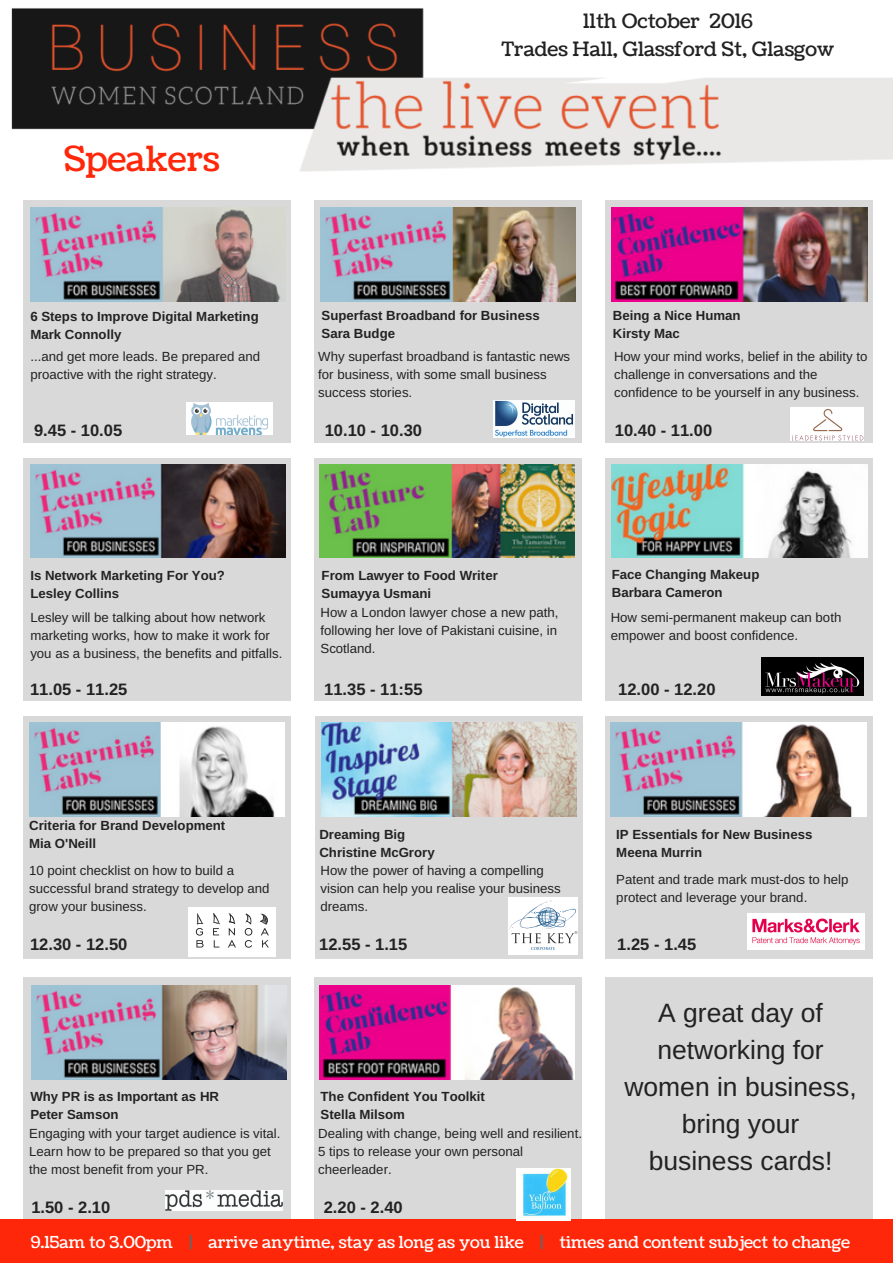
<style>
.page{position:relative;width:893px;height:1263px;background:#fff}
.page>*{position:absolute;margin:0;border:0;box-sizing:border-box;transform-origin:0 0}
.t1{font:34.65px "Coustard";color:#ff2709}
.t2{font:26.4px/37px "Arimo";color:#222;text-align:center}
.t3{font:19.8px/28px "Coustard";color:#222;text-align:center}
.t4{font:700 16.5px "Arimo";color:#222}
.t5{font:16.5px "Coustard";color:#fff}
.t6{font:13.2px/18px "Arimo";color:#222}
.t7{font:700 13.2px/18px "Arimo";color:#222}
.s1{color:#666}
</style>
<div class="page">
<div style="left:24px;top:200px;width:267px;height:243px;background:#d9d9d9"></div>
<div style="left:314px;top:200px;width:267px;height:243px;background:#d9d9d9"></div>
<div style="left:605px;top:200px;width:267px;height:243px;background:#d9d9d9"></div>
<div style="left:314px;top:458px;width:267px;height:243px;background:#d9d9d9"></div>
<div style="left:605px;top:458px;width:267px;height:243px;background:#d9d9d9"></div>
<div style="left:315px;top:716px;width:267px;height:243px;background:#d9d9d9"></div>
<div style="left:605px;top:716px;width:267px;height:243px;background:#d9d9d9"></div>
<div style="left:314px;top:977px;width:267px;height:242px;background:#d9d9d9"></div>
<div style="left:605px;top:977px;width:267px;height:242px;background:#d9d9d9"></div>
<div style="left:24px;top:458px;width:267px;height:243px;background:#d9d9d9"></div>
<div style="left:24px;top:716px;width:267px;height:243px;background:#d9d9d9"></div>
<div style="left:24px;top:977px;width:267px;height:242px;background:#d9d9d9"></div>
<div style="left:0;top:1219px;width:892px;height:43px;background:#ff2709"></div>
<img style="left:11px;top:8px;width:881px;height:164px">
<img style="left:493px;top:400px;width:81px;height:37px">
<img style="left:187px;top:402px;width:85px;height:33px">
<img style="left:320px;top:208px;width:256px;height:93px">
<img style="left:30px;top:208px;width:256px;height:93px">
<img style="left:611px;top:208px;width:256px;height:93px">
<img style="left:790px;top:408px;width:73px;height:32px">
<img style="left:319px;top:464px;width:255px;height:93px">
<img style="left:611px;top:464px;width:256px;height:93px">
<img style="left:761px;top:657px;width:102px;height:39px">
<img style="left:189px;top:907px;width:86px;height:49px">
<img style="left:321px;top:723px;width:256px;height:93px">
<img style="left:610px;top:723px;width:256px;height:93px">
<img style="left:747px;top:914px;width:117px;height:36px">
<img style="left:508px;top:897px;width:70px;height:58px">
<img style="left:29px;top:723px;width:255px;height:93px">
<img style="left:319px;top:986px;width:255px;height:93px">
<img style="left:516px;top:1168px;width:54px;height:53px">
<img style="left:30px;top:464px;width:256px;height:93px">
<img style="left:165px;top:1190px;width:117px;height:20px">
<img style="left:31px;top:986px;width:256px;height:93px">
<h1 class="t1" style="left:64px;top:135px;width:157px">Speakers</h1>
<p class="t7" style="left:30px;top:308px;width:230px">6 Steps to Improve Digital Marketing<br>Mark Connolly</p>
<h3 class="t3" style="left:501px;top:8px;width:334px">11th October 2016<br>Trades Hall, Glassford St, Glasgow</h3>
<p class="t7" style="left:321px;top:307px;width:219px">Superfast Broadband for Business<br>Sara Budge</p>
<p class="t7" style="left:613px;top:307px;width:129px">Being a Nice Human<br>Kirsty Mac</p>
<p class="t6" style="left:30px;top:347px;width:231px">...and get more leads. Be prepared and proactive with the right strategy.</p>
<p class="t6" style="left:318px;top:347px;width:253px">Why superfast broadband is fantastic news for business, with some small business success stories.</p>
<p class="t6" style="left:614px;top:347px;width:255px">How your mind works, belief in the ability to challenge in conversations and the confidence to be yourself in any business.</p>
<p class="t4" style="left:34px;top:421px;width:90px">9.45 - 10.05</p>
<p class="t4" style="left:615px;top:421px;width:99px">10.40 - 11.00</p>
<p class="t4" style="left:325px;top:421px;width:99px">10.10 - 10.30</p>
<p class="t7" style="left:30px;top:566px;width:196px">Is Network Marketing For You?<br>Lesley Collins</p>
<p class="t7" style="left:321px;top:566px;width:178px">From Lawyer to Food Writer<br>Sumayya Usmani</p>
<p class="t7" style="left:611px;top:565px;width:149px">Face Changing Makeup<br>Barbara Cameron</p>
<p class="t6" style="left:30px;top:608px;width:253px">Lesley will be talking about how network marketing works, how to make it work for you as a business, the benefits and pitfalls.</p>
<p class="t6" style="left:320px;top:603px;width:239px;text-align:justify">How a London lawyer chose a new path, following her love of Pakistani cuisine, in Scotland.</p>
<p class="t6" style="left:610px;top:608px;width:232px">How semi-permanent makeup can both empower and boost confidence.</p>
<p class="t4" style="left:30px;top:680px;width:99px">11.05 - 11.25</p>
<p class="t4" style="left:324px;top:680px;width:100px">11.35 - 11:55</p>
<p class="t4" style="left:618px;top:680px;width:99px">12.00 - 12.20</p>
<p class="t7" style="left:29px;top:816px;width:197px">Criteria for Brand Development<br>Mia O'Neill</p>
<p class="t7" style="left:319px;top:825px;width:117px">Dreaming Big<br>Christine McGrory</p>
<p class="t6" style="left:29px;top:861px;width:242px">10 point checklist on how to build a successful brand strategy to develop and grow your business.</p>
<p class="t6" style="left:320px;top:861px;width:242px">How the power of having a compelling vision can help you realise your business dreams.</p>
<p class="t7" style="left:616px;top:825px;width:197px">IP Essentials for New Business<br>Meena Murrin</p>
<p class="t6" style="left:616px;top:870px;width:234px">Patent and trade mark must-dos to help protect and leverage your brand.</p>
<p class="t4" style="left:30px;top:935px;width:99px">12.30 - 12.50</p>
<p class="t4" style="left:319px;top:935px;width:90px">12.55 - 1.15</p>
<p class="t4" style="left:617px;top:935px;width:80px">1.25 - 1.45</p>
<p class="t7" style="left:30px;top:1087px;width:190px">Why PR is as Important as HR<br>Peter Samson</p>
<p class="t7" style="left:320px;top:1087px;width:166px">The Confident You Toolkit<br>Stella Milsom</p>
<p class="t6" style="left:29px;top:1124px;width:253px">Engaging with your target audience is vital.<br>Learn how to be prepared so that you get the most benefit from your PR.</p>
<p class="t6" style="left:318px;top:1124px;width:265px">Dealing with change, being well and resilient.<br>5 tips to release your own personal cheerleader.</p>
<p class="t4" style="left:31px;top:1198px;width:80px">1.50 - 2.10</p>
<p class="t4" style="left:324px;top:1198px;width:80px">2.20 - 2.40</p>
<h2 class="t2" style="left:624px;top:994px;width:234px">A great day of networking for women in business, bring your<br>business cards!</h2>
<p class="t5" style="left:31px;top:1231px;width:820px">9.15am to 3.00pm <span class="s1">|</span> arrive anytime, stay as long as you like <span class="s1">|</span> times and content subject to change</p>
</div>
